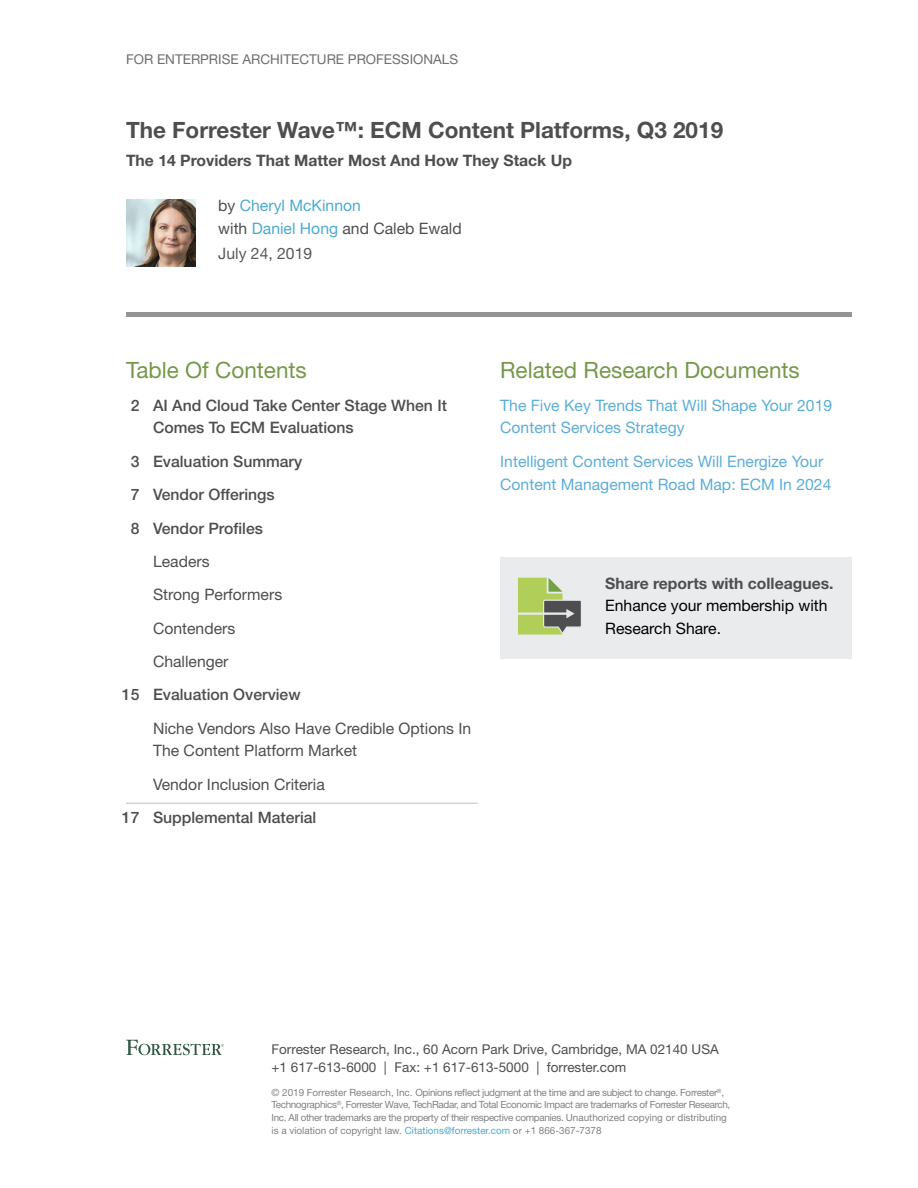
<style>
.page{position:relative;width:918px;height:1188px;background:#fff}
.page>*{position:absolute;margin:0;border:0;box-sizing:border-box;transform-origin:0 0}
.t1{font:700 22.5px "Helvetica Neue LT Std";color:#4e4e50}
.t2{font:22.5px "Helvetica Neue LT Std";color:#769849}
.t3{font:500 15.75px/33.3px "Helvetica Neue LT Std";color:#4e4e50}
.t4{font:15.75px/22.5px "Helvetica Neue LT Std";color:#5cadd6}
.t5{font:15.75px/33.3px "Helvetica Neue LT Std";color:#4e4e50}
.t6{font:700 15.75px "Helvetica Neue LT Std";color:#4e4e50}
.t7{font:15.75px/22.5px "Helvetica Neue LT Std";color:#4aaad1}
.t8{font:15.75px/22.5px "Helvetica Neue LT Std";color:#000}
.t9{font:15.75px "Helvetica Neue LT Std";color:#59595b}
.t10{font:13.5px/18.8px "Helvetica Neue LT Std";color:#4e4e50}
.t11{font:13.5px "Helvetica Neue LT Std";color:#6d6e70}
.t12{font:9.9px/12.5px "Helvetica Neue LT Std";letter-spacing:-.035em;color:#808184}
.s1{color:#4e4e50}
.s2{color:#4aaad1}
</style>
<div class="page">
<hr style="left:126px;top:312px;width:726px;height:4px;background:#929496">
<hr style="left:126px;top:803px;width:352px;height:1px;background:#bfbfbf">
<img style="left:126px;top:200px;width:70px;height:67px">
<svg style="left:126px;top:1040px;width:98px;height:15px"></svg>
<div style="left:500px;top:557px;width:352px;height:101px;background:#eaebec"></div>
<svg style="left:518px;top:578px;width:63px;height:57px"></svg>
<h3 class="t11" style="left:126px;top:51px;width:334px">For Enterprise Arch itecture Professionals</h3>
<h1 class="t1" style="left:126px;top:116px;width:599px">The Forrester Wave™: ECM Content Platforms, Q3 2019</h1>
<h2 class="t6" style="left:126px;top:151px;width:448px">The 14 Providers That Matter Most And How They Stack Up</h2>
<h2 class="t7" style="left:218px;top:194px;width:245px"><span class="s1">by</span> Cheryl McKinnon<br><span class="s1">with</span> Daniel Hong <span class="s1">and Caleb Ewald</span></h2>
<h2 class="t9" style="left:218px;top:244px;width:95px">July 24, 2019</h2>
<h1 class="t2" style="left:126px;top:356px;width:182px">Table Of Contents</h1>
<h2 class="t3" style="left:153px;top:394px;width:295px;line-height:22.5px">AI And Cloud Take Center Stage When It<br>Comes To ECM Evaluations</h2>
<h2 class="t3" style="left:153px;top:444px;width:151px">Evaluation Summary<br>Vendor Offerings<br>Vendor Profiles</h2>
<h2 class="t5" style="left:153px;top:544px;width:131px">Leaders<br>Strong Performers<br>Contenders<br>Challenger</h2>
<h2 class="t3" style="left:153px;top:678px;width:149px">Evaluation Overview</h2>
<h2 class="t5" style="left:153px;top:717px;width:320px;line-height:22.5px">Niche Vendors Also Have Credible Options I n<br>The Content Platform Market</h2>
<h2 class="t5" style="left:153px;top:767px;width:173px">Vendor I nclusion Criteria</h2>
<h2 class="t3" style="left:153px;top:801px;width:165px">Supplemental Material</h2>
<h2 class="t3" style="left:131px;top:389px;width:10px">2</h2>
<h2 class="t3" style="left:131px;top:444px;width:10px;text-align:justify">3<br>7<br>8</h2>
<h2 class="t3" style="left:122px;top:678px;width:19px">15</h2>
<h2 class="t3" style="left:122px;top:801px;width:19px">17</h2>
<h1 class="t2" style="left:500px;top:356px;width:301px">Related Research Documents</h1>
<h2 class="t4" style="left:500px;top:394px;width:334px">The Five Key Trends That Will Shape Your 2019<br>Content Services Strategy</h2>
<h2 class="t4" style="left:500px;top:450px;width:333px">I ntelligent Content Services Will Energize Your<br>Content Management Road Map: ECM I n 2024</h2>
<h2 class="t6" style="left:605px;top:574px;width:230px">Share reports with colleagues.</h2>
<h2 class="t8" style="left:605px;top:594px;width:224px">Enhance your membership with<br>Research Share.</h2>
<h3 class="t10" style="left:272px;top:1039px;width:430px">Forrester Research, I nc., 60 Acorn Park Drive, Cambridge, MA 02140 USA +1 617-613-6000 | Fax: +1 617-613-5000 | forrester.com</h3>
<p class="t12" style="left:271px;top:1087px;width:460px">© 2019 Forrester Research, I nc. Opinions reflect judgment at the time and are subject to change. Forrester<sup>®</sup>, Technographics<sup>®</sup>, Forrester Wave, TechRadar, and Total Economic I mpact are trademarks of Forrester Research, I nc. All other trademarks are the property of their respective companies. U nauthorized copying or distributing is a violation of copyright law. <span class="s2">Citations@forrester.com</span> or +1 866-367-7378</p>
</div>
